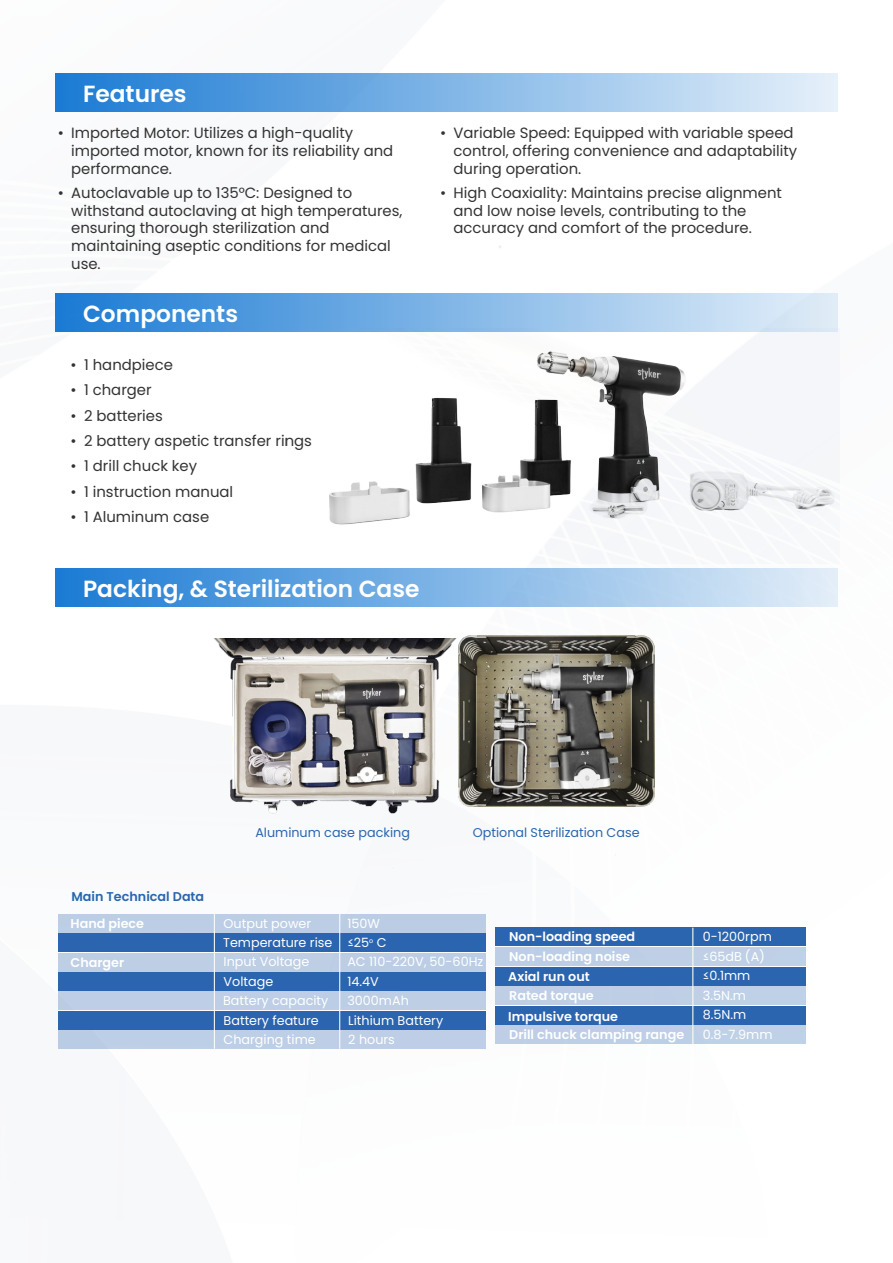
<style>
.page{position:relative;width:893px;height:1263px;background:#fff}
.page>*{position:absolute;margin:0;border:0;box-sizing:border-box;transform-origin:0 0}
.t1{font:600 23.4px "Poppins";color:#fff}
.t2{font:14.85px/17.9px "Poppins";color:#333}
.t3{font:12.75px/19.4px "Poppins";color:#fff}
.t4{font:600 12.75px "Poppins";color:#fff}
.t5{font:12.75px "Poppins";color:#2b65b0}
.t6{font:600 12.75px "Poppins";color:#2b65b0}
.s1{font-family:"Koz Go Pr 6 N"}
</style>
<div class="page">
<svg style="left:55px;top:505px;width:785px;height:525px"></svg>
<svg style="left:212px;top:293px;width:628px;height:212px"></svg>
<div style="left:58px;top:914px;width:428px;height:18px;background:#bccee5"></div>
<div style="left:58px;top:933px;width:428px;height:19px;background:#2b65b0"></div>
<div style="left:58px;top:953px;width:428px;height:18px;background:#bdcee5"></div>
<div style="left:58px;top:972px;width:428px;height:18px;background:#2b65b0"></div>
<div style="left:58px;top:992px;width:428px;height:18px;background:#bdcee6"></div>
<div style="left:58px;top:1011px;width:428px;height:18px;background:#2b65b0"></div>
<div style="left:58px;top:1030px;width:428px;height:19px;background:#bdcfe6"></div>
<div style="left:495px;top:928px;width:311px;height:18px;background:#2b65b0"></div>
<div style="left:495px;top:947px;width:311px;height:19px;background:#bfd0e6"></div>
<div style="left:495px;top:967px;width:311px;height:18px;background:#2b65b0"></div>
<div style="left:495px;top:986px;width:311px;height:19px;background:#bdcee6"></div>
<div style="left:495px;top:1006px;width:311px;height:18px;background:#2b65b0"></div>
<div style="left:495px;top:1025px;width:311px;height:19px;background:#bdcee6"></div>
<hr style="left:214px;top:914px;width:1px;height:135px;background:#fff">
<hr style="left:339px;top:914px;width:1px;height:135px;background:#fff">
<hr style="left:692px;top:928px;width:1px;height:116px;background:#fff">
<div style="left:56px;top:74px;width:781px;height:38px;background:linear-gradient(to right,#1979d3,#e6f1fa)"></div>
<div style="left:56px;top:294px;width:781px;height:38px;background:linear-gradient(to right,#1b7bd4,#e5eff9)"></div>
<div style="left:56px;top:569px;width:781px;height:38px;background:linear-gradient(to right,#1b7bd4,#e3eef8)"></div>
<img style="left:203px;top:638px;width:259px;height:182px">
<img style="left:458px;top:635px;width:196px;height:171px">
<img style="left:287px;top:328px;width:552px;height:236px">
<h1 class="t1" style="left:83px;top:80px;width:105px">Features</h1>
<p class="t2" style="left:71px;top:124px;width:324px;text-indent:-13px">• Imported Motor: Utilizes a high-quality imported motor, known for its reliability and performance.</p>
<p class="t2" style="left:71px;top:184px;width:333px;text-indent:-13px">• Autoclavable up to 135°C: Designed to withstand autoclaving at high temperatures, ensuring thorough sterilization and maintaining aseptic conditions for medical use.</p>
<h1 class="t1" style="left:83px;top:300px;width:156px">Components</h1>
<p class="t2" style="left:71px;top:356px;width:104px">• 1 handpiece</p>
<p class="t2" style="left:71px;top:381px;width:83px">• 1 charger</p>
<p class="t2" style="left:71px;top:407px;width:94px">• 2 batteries</p>
<p class="t2" style="left:71px;top:432px;width:243px">• 2 battery aspetic transfer rings</p>
<p class="t2" style="left:71px;top:457px;width:128px">• 1 drill chuck key</p>
<p class="t2" style="left:71px;top:483px;width:164px">• 1 instruction manual</p>
<p class="t2" style="left:71px;top:508px;width:140px">• 1 Aluminum case</p>
<p class="t2" style="left:454px;top:124px;width:345px;text-indent:-13px">• Variable Speed: Equipped with variable speed control, offering convenience and adaptability during operation.</p>
<p class="t2" style="left:454px;top:184px;width:330px;text-indent:-13px">• High Coaxiality: Maintains precise alignment and low noise levels, contributing to the accuracy and comfort of the procedure.</p>
<h1 class="t1" style="left:83px;top:575px;width:338px">Packing, &amp; Sterilization Case</h1>
<p class="t5" style="left:255px;top:825px;width:156px">Aluminum case packing</p>
<p class="t5" style="left:473px;top:825px;width:168px">Optional Sterilization Case</p>
<p class="t6" style="left:71px;top:889px;width:134px">Main Technical Data</p>
<p class="t4" style="left:71px;top:916px;width:75px">Hand piece</p>
<p class="t4" style="left:71px;top:955px;width:55px">Charger</p>
<p class="t3" style="left:223px;top:914px;width:165px;text-indent:124px">150W<br>Temperature rise ≤25<sup>o</sup> C<br>Input Voltage</p>
<p class="t3" style="left:224px;top:914px;width:89px">Output power</p>
<p class="t3" style="left:347px;top:952px;width:137px">AC 110-220V<span class="s1">,</span> 50-60Hz</p>
<p class="t3" style="left:224px;top:972px;width:51px">Voltage</p>
<p class="t3" style="left:347px;top:972px;width:33px">14.4V</p>
<p class="t3" style="left:223px;top:991px;width:107px">Battery capacity</p>
<p class="t3" style="left:347px;top:991px;width:63px">3000mAh</p>
<p class="t3" style="left:224px;top:1010px;width:97px">Battery feature</p>
<p class="t3" style="left:348px;top:1010px;width:96px">Lithium Battery</p>
<p class="t3" style="left:224px;top:1030px;width:94px">Charging time</p>
<p class="t3" style="left:348px;top:1030px;width:48px">2 hours</p>
<p class="t4" style="left:509px;top:929px;width:128px">Non-loading speed</p>
<p class="t3" style="left:703px;top:927px;width:71px">0-1200rpm ≤65dB (A) ≤0.1mm</p>
<p class="t4" style="left:508px;top:1009px;width:111px">Impulsive torque</p>
<p class="t4" style="left:509px;top:949px;width:123px">Non-loading noise</p>
<p class="t4" style="left:508px;top:969px;width:83px">Axial run out</p>
<p class="t4" style="left:509px;top:988px;width:86px">Rated torque</p>
<p class="t3" style="left:703px;top:986px;width:45px">3.5N.m<br>8.5N.m</p>
<p class="t4" style="left:509px;top:1027px;width:177px">Drill chuck clamping range</p>
<p class="t3" style="left:703px;top:1025px;width:71px">0.8-7.9mm</p>
</div>
